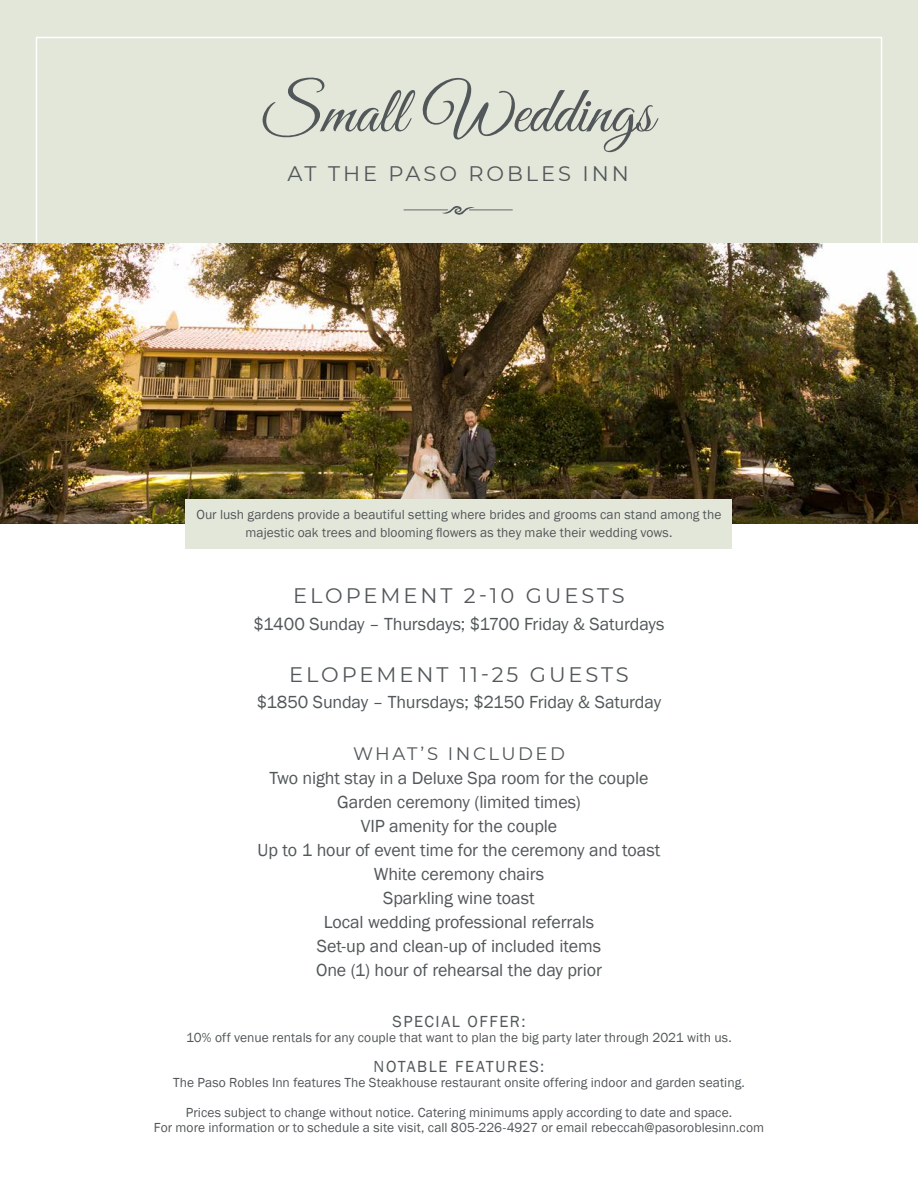
<style>
.page{position:relative;width:918px;height:1188px;background:#fff}
.page>*{position:absolute;margin:0;border:0;box-sizing:border-box;transform-origin:0 0}
.t1{font:66px "Great Vibes";color:#525759}
.t2{font:21px "Montserrat";letter-spacing:.14em;color:#525759}
.t3{font:18px "Franklin Gothic";letter-spacing:-.01em;color:#525759}
.t4{font:18px "Montserrat";letter-spacing:.14em;color:#525759}
.t5{font:16.5px "Franklin Gothic";letter-spacing:.095em;color:#525759}
.t6{font:13.5px/18px "Franklin Gothic";letter-spacing:.005em;color:#525759;text-align:center}
</style>
<div class="page">
<div style="left:0;top:0;width:917px;height:243px;background:#e3e7da"></div>
<svg style="left:404px;top:206px;width:109px;height:9px"></svg>
<img style="left:0;top:243px;width:918px;height:281px">
<div style="left:186px;top:499px;width:546px;height:50px;background:#e3e7da"></div>
<p class="t1" style="left:263px;top:75px;width:392px">Small Weddings</p>
<p class="t2" style="left:287px;top:159px;width:343px">AT THE PASO ROBLES INN</p>
<p class="t6" style="left:196px;top:506px;width:527px">Our lush gardens provide a beautiful setting where brides and grooms can stand among the majestic oak trees and blooming flowers as they make their wedding vows.</p>
<p class="t2" style="left:293px;top:581px;width:333px">ELOPEMENT 2-10 GUESTS</p>
<p class="t3" style="left:253px;top:613px;width:413px">$1400 Sunday – Thursdays; $1700 Friday &amp; Saturdays</p>
<p class="t2" style="left:289px;top:660px;width:341px">ELOPEMENT 11-25 GUESTS</p>
<p class="t3" style="left:257px;top:691px;width:406px">$1850 Sunday – Thursdays; $2150 Friday &amp; Saturday</p>
<p class="t4" style="left:353px;top:741px;width:213px">WHAT’S INCLUDED</p>
<p class="t3" style="left:270px;top:767px;width:380px">Two night stay in a Deluxe Spa room for the couple</p>
<p class="t3" style="left:337px;top:791px;width:245px">Garden ceremony (limited times)</p>
<p class="t3" style="left:361px;top:815px;width:198px">VIP amenity for the couple</p>
<p class="t3" style="left:258px;top:839px;width:404px">Up to 1 hour of event time for the ceremony and toast</p>
<p class="t3" style="left:374px;top:863px;width:172px">White ceremony chairs</p>
<p class="t3" style="left:383px;top:887px;width:153px">Sparkling wine toast</p>
<p class="t3" style="left:324px;top:911px;width:272px">Local wedding professional referrals</p>
<p class="t3" style="left:317px;top:935px;width:286px">Set-up and clean-up of included items</p>
<p class="t3" style="left:316px;top:959px;width:287px">One (1) hour of rehearsal the day prior</p>
<p class="t5" style="left:392px;top:1011px;width:135px">SPECIAL OFFER:</p>
<p class="t6" style="left:186px;top:1029px;width:547px">10% off venue rentals for any couple that want to plan the big party later through 2021 with us.</p>
<p class="t5" style="left:374px;top:1056px;width:172px">NOTABLE FEATURES:</p>
<p class="t6" style="left:173px;top:1074px;width:573px">The Paso Robles Inn features The Steakhouse restaurant onsite offering indoor and garden seating.</p>
<p class="t6" style="left:186px;top:1104px;width:548px">Prices subject to change without notice. Catering minimums apply according to date and space.</p>
<p class="t6" style="left:154px;top:1119px;width:612px">For more information or to schedule a site visit, call 805-226-4927 or email rebeccah@pasoroblesinn.com</p>
</div>
